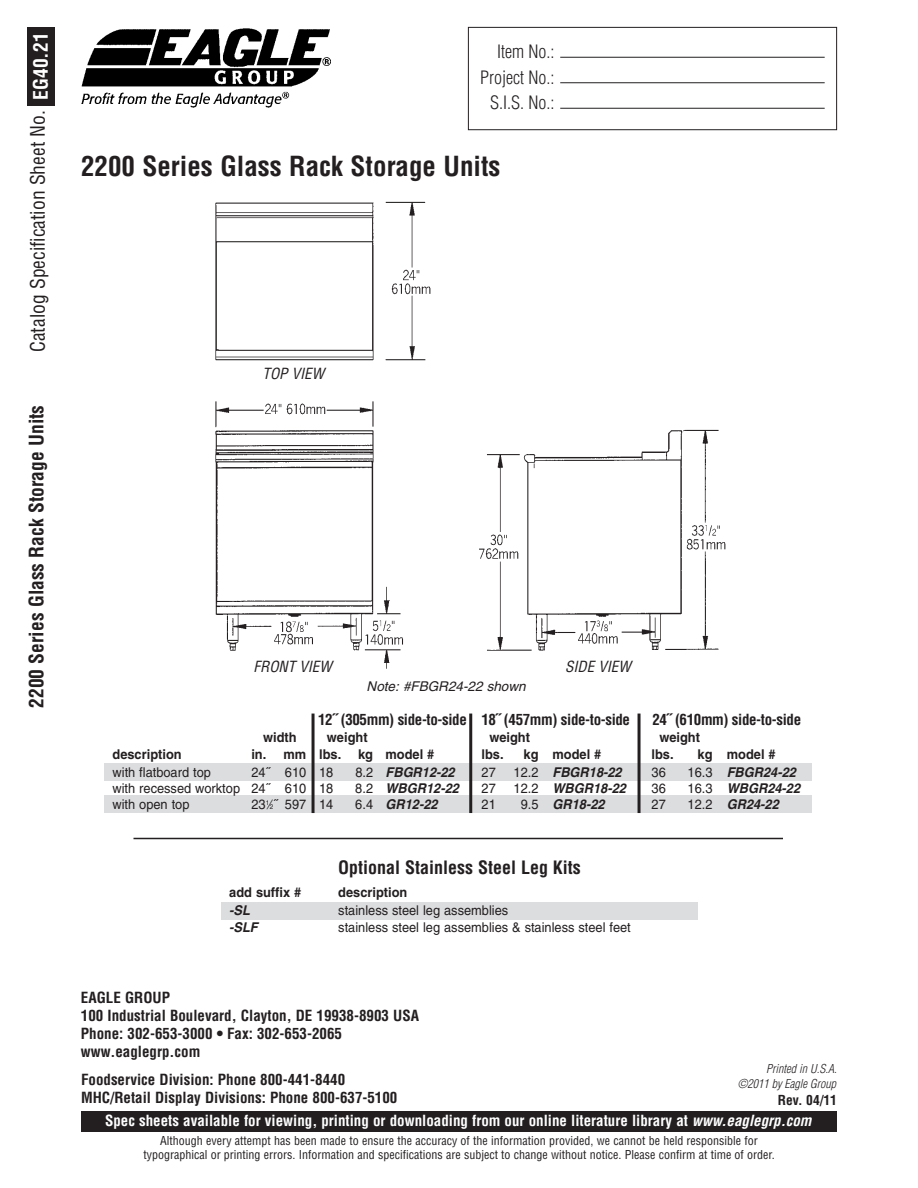
<style>
.page{position:relative;width:918px;height:1188px;background:#fff}
.page>*{position:absolute;margin:0;border:0;box-sizing:border-box;transform-origin:0 0}
.t1{font:700 condensed 27px "Helvetica";color:#231f20}
.t2{font:condensed 19.5px "Helvetica";color:#231f20}
.t3{font:700 condensed 19.5px "Helvetica";color:#231f20}
.t4{font:300 condensed 18px/25.5px "Helvetica";color:#231f20;text-align:right}
.t5{font:700 condensed 18px "Helvetica";color:#231f20}
.t6{font:700 condensed 15px/18px "Helvetica";color:#231f20}
.t7{font:700 condensed 15px "Helvetica";color:#fff}
.t8{font:700 condensed 15px "Helvetica";letter-spacing:-.025em;color:#231f20}
.t9{font:italic condensed 15px "Helvetica";color:#231f20}
.t10{font:13.5px "Helvetica";color:#231f20;scale:.95 1}
.t11{font:italic 700 13.5px "Helvetica";color:#231f20;scale:.95 1}
.t12{font:700 13.5px "Helvetica";color:#231f20;scale:.95 1}
.t13{font:italic 13.5px "Helvetica";color:#231f20}
.t14{font:700 condensed 13.5px "Helvetica";color:#231f20}
.t15{font:condensed 12px/13.5px "Helvetica";color:#231f20;text-align:center}
.t16{font:italic 300 condensed 12px "Helvetica";color:#231f20}
.s1{font-weight:700;color:#fff}
.s2{font-weight:400;font-style:normal}
.s3{font-size:6.75px}
.s4{font-style:italic}
</style>
<div class="page">
<img style="left:215px;top:201px;width:511px;height:468px">
<div style="left:81px;top:1111px;width:756px;height:21px;background:#231f20"></div>
<img style="left:81px;top:28px;width:250px;height:79px">
<div style="left:27px;top:27px;width:28px;height:78px;background:#231f20"></div>
<div style="left:468px;top:27px;width:369px;height:103px;border:1px solid #231f20"></div>
<hr style="left:560px;top:82px;width:265px;height:1px;background:#231f20">
<hr style="left:560px;top:57px;width:265px;height:1px;background:#231f20">
<hr style="left:560px;top:108px;width:265px;height:1px;background:#231f20">
<div style="left:221px;top:903px;width:477px;height:17px;background:#dcdddf"></div>
<hr style="left:134px;top:838px;width:649px;height:1px;background:#231f20">
<div style="left:104px;top:763px;width:708px;height:17px;background:#dcdddf"></div>
<div style="left:104px;top:796px;width:708px;height:17px;background:#dcdddf"></div>
<hr style="left:312px;top:714px;width:3px;height:99px;background:#231f20">
<hr style="left:469px;top:714px;width:3px;height:99px;background:#231f20">
<hr style="left:638px;top:714px;width:3px;height:99px;background:#231f20">
<h2 class="t2" style="left:25px;top:352px;width:321px;rotate:-90deg">Catalog Specification Sheet No. <span class="s1">EG40.21</span></h2>
<h2 class="t3" style="left:25px;top:708px;width:305px;rotate:-90deg">2200 Series Glass Rack Storage Units</h2>
<h3 class="t4" style="left:480px;top:39px;width:76px">Item No.:<br>Project No.:<br>S.I.S. No.:</h3>
<h1 class="t1" style="left:81px;top:149px;width:421px">2200 Series Glass Rack Storage Units</h1>
<p class="t9" style="left:263px;top:364px;width:63px">TOP VIEW</p>
<p class="t9" style="left:254px;top:657px;width:80px">FRONT VIEW</p>
<p class="t9" style="left:565px;top:657px;width:67px">SIDE VIEW</p>
<p class="t13" style="left:367px;top:678px;width:161px">Note: #FBGR24-22 shown</p>
<p class="t8" style="left:318px;top:710px;width:313px">12˝ (305mm) side-to-side 18˝ (457mm) side-to-side</p>
<p class="t8" style="left:652px;top:710px;width:150px">24˝ (610mm) side-to-side</p>
<p class="t12" style="left:263px;top:729px;width:37px">width</p>
<p class="t12" style="left:327px;top:729px;width:44px">weight</p>
<p class="t12" style="left:489px;top:729px;width:44px">weight</p>
<p class="t12" style="left:659px;top:729px;width:44px">weight</p>
<p class="t12" style="left:113px;top:746px;width:74px">description</p>
<p class="t12" style="left:251px;top:746px;width:96px">in. mm lbs.</p>
<p class="t12" style="left:358px;top:746px;width:82px">kg model #</p>
<p class="t12" style="left:482px;top:746px;width:25px">lbs.</p>
<p class="t12" style="left:524px;top:746px;width:83px">kg model #</p>
<p class="t12" style="left:652px;top:746px;width:25px">lbs.</p>
<p class="t12" style="left:698px;top:746px;width:84px">kg model #</p>
<p class="t10" style="left:113px;top:764px;width:105px">with flatboard top</p>
<p class="t10" style="left:251px;top:764px;width:88px">24˝ 610 18</p>
<p class="t11" style="left:355px;top:764px;width:106px"><span class="s2">8.2</span> FBGR12-22</p>
<p class="t10" style="left:482px;top:764px;width:17px">27</p>
<p class="t11" style="left:514px;top:764px;width:115px"><span class="s2">12.2</span> FBGR18-22</p>
<p class="t10" style="left:652px;top:764px;width:17px">36</p>
<p class="t11" style="left:688px;top:764px;width:116px"><span class="s2">16.3</span> FBGR24-22</p>
<p class="t10" style="left:113px;top:781px;width:234px">with recessed worktop 24˝ 610 18</p>
<p class="t11" style="left:355px;top:780px;width:111px"><span class="s2">8.2</span> WBGR12-22</p>
<p class="t10" style="left:482px;top:781px;width:17px">27</p>
<p class="t11" style="left:514px;top:780px;width:120px"><span class="s2">12.2</span> WBGR18-22</p>
<p class="t10" style="left:652px;top:781px;width:17px">36</p>
<p class="t11" style="left:688px;top:780px;width:120px"><span class="s2">16.3</span> WBGR24-22</p>
<p class="t10" style="left:113px;top:797px;width:83px">with open top</p>
<p class="t10" style="left:251px;top:797px;width:88px">23<sup>1</sup>⁄<span class="s3">2</span>˝ 597 14</p>
<p class="t11" style="left:355px;top:796px;width:88px"><span class="s2">6.4</span> GR12-22</p>
<p class="t10" style="left:482px;top:797px;width:17px">21</p>
<p class="t11" style="left:521px;top:796px;width:90px"><span class="s2">9.5</span> GR18-22</p>
<p class="t10" style="left:652px;top:797px;width:17px">27</p>
<p class="t11" style="left:688px;top:796px;width:98px"><span class="s2">12.2</span> GR24-22</p>
<h3 class="t5" style="left:338px;top:856px;width:244px">Optional Stainless Steel Leg Kits</h3>
<p class="t12" style="left:229px;top:884px;width:77px">add suffix #</p>
<p class="t12" style="left:338px;top:884px;width:74px">description</p>
<p class="t11" style="left:229px;top:902px;width:23px">-SL</p>
<p class="t10" style="left:338px;top:903px;width:180px">stainless steel leg assemblies</p>
<p class="t11" style="left:229px;top:919px;width:31px">-SLF</p>
<p class="t10" style="left:338px;top:919px;width:310px">stainless steel leg assemblies &amp; stainless steel feet</p>
<p class="t6" style="left:81px;top:989px;width:340px">EAGLE GROUP<br>100 Industrial Boulevard, Clayton, DE 19938-8903 USA<br>Phone: 302-653-3000 • Fax: 302-653-2065 www.eaglegrp.com</p>
<p class="t16" style="left:766px;top:1062px;width:72px">Printed in U.S.A.</p>
<p class="t6" style="left:81px;top:1070px;width:266px">Foodservice Division: Phone 800-441-8440</p>
<p class="t16" style="left:738px;top:1077px;width:100px">©2011 by Eagle Group</p>
<p class="t6" style="left:81px;top:1088px;width:318px">MHC/Retail Display Divisions: Phone 800-637-5100</p>
<p class="t14" style="left:778px;top:1092px;width:61px">Rev. 04/11</p>
<p class="t7" style="left:105px;top:1112px;width:708px">Spec sheets available for viewing, printing or downloading from our online literature library at <span class="s4">www.eaglegrp.com</span></p>
<p class="t15" style="left:143px;top:1134px;width:633px">Although every attempt has been made to ensure the accuracy of the information provided, we cannot be held responsible for typographical or printing errors. Information and specifications are subject to change without notice. Please confirm at time of order.</p>
</div>
